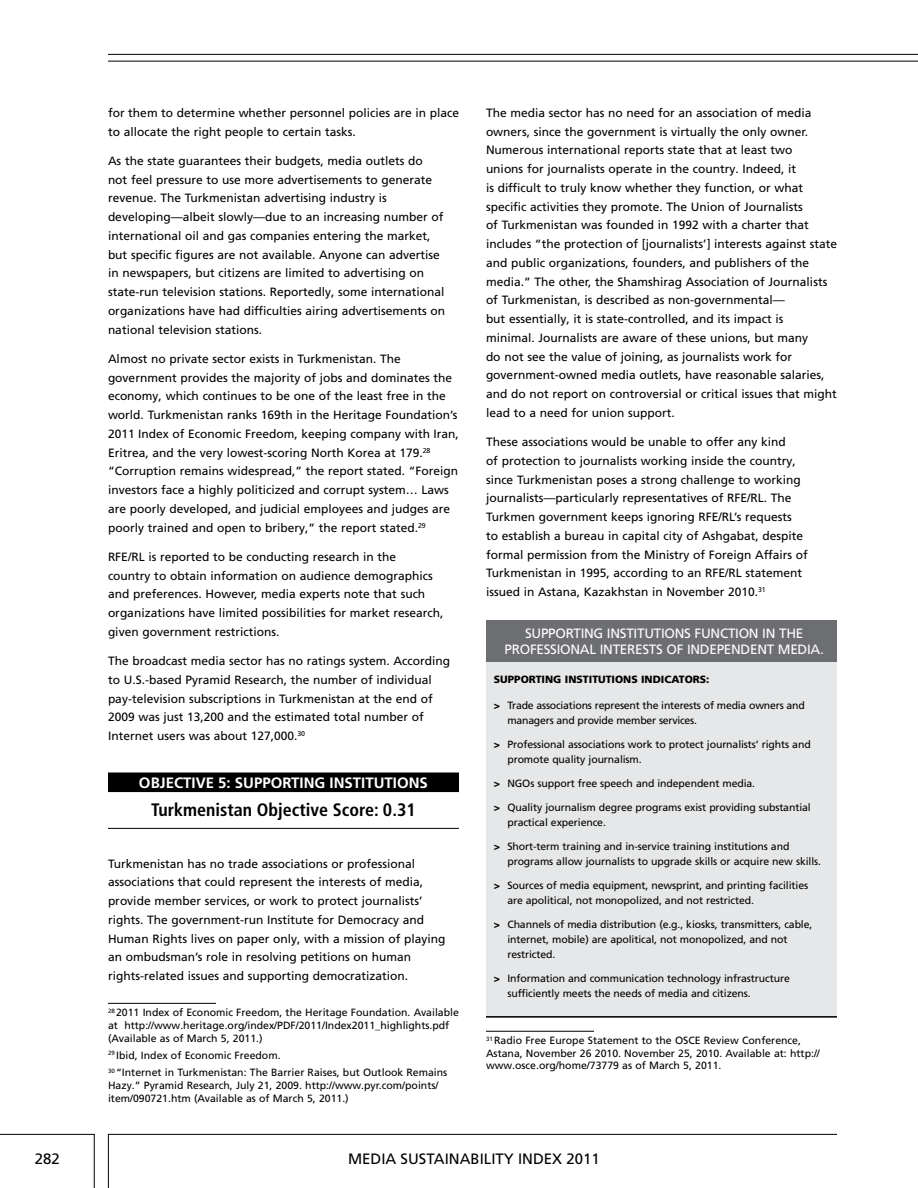
<style>
.page{position:relative;width:918px;height:1188px;background:#fff}
.page>*{position:absolute;margin:0;border:0;box-sizing:border-box;transform-origin:0 0}
.t1{font:700 condensed 18px "Frutiger LT Std";color:#000}
.t2{font:700 15px "Frutiger LT Pro";color:#fff}
.t3{font:15px "Frutiger LT Pro";color:#000}
.t4{font:13.5px/16.5px "Frutiger LT Std";letter-spacing:-.02em;color:#fff;text-align:center}
.t5{font:12px/18.8px "Frutiger LT Pro";color:#000}
.t6{font:10.5px/15px "Frutiger LT Std";letter-spacing:-.01em;color:#000}
.t7{font:10.5px/12.8px "Frutiger LT Pro";color:#000}
.t8{font:900 10.5px "Frutiger LT Std";color:#000}
.s1{font-weight:900}
</style>
<div class="page">
<hr style="left:108px;top:1134px;width:729px;height:1px;background:#000">
<hr style="left:0;top:1134px;width:94px;height:1px;background:#000">
<hr style="left:94px;top:1134px;width:1px;height:54px;background:#000">
<hr style="left:108px;top:1134px;width:1px;height:54px;background:#000">
<hr style="left:108px;top:61px;width:810px;height:1px;background:#000">
<hr style="left:108px;top:54px;width:810px;height:1px;background:#000">
<hr style="left:486px;top:1031px;width:108px;height:1px;background:#000">
<div style="left:108px;top:772px;width:351px;height:16px;background:#000"></div>
<div style="left:108px;top:787px;width:351px;height:5px;background:#000"></div>
<hr style="left:108px;top:828px;width:351px;height:1px;background:#000">
<hr style="left:108px;top:1003px;width:108px;height:1px;background:#000">
<div style="left:486px;top:654px;width:351px;height:363px;background:#e6e7e8"></div>
<div style="left:486px;top:620px;width:351px;height:42px;background:#6d6e71"></div>
<hr style="left:486px;top:1016px;width:351px;height:2px;background:#000">
<p class="t5" style="left:108px;top:104px;width:353px">for them to determine whether personnel policies are in place to allocate the right people to certain tasks.</p>
<p class="t5" style="left:108px;top:152px;width:339px">As the state guarantees their budgets, media outlets do not feel pressure to use more advertisements to generate revenue. The Turkmenistan advertising industry is developing—albeit slowly—due to an increasing number of international oil and gas companies entering the market, but specific figures are not available. Anyone can advertise in newspapers, but citizens are limited to advertising on state-run television stations. Reportedly, some international organizations have had difficulties airing advertisements on national television stations.</p>
<p class="t5" style="left:108px;top:349px;width:352px">Almost no private sector exists in Turkmenistan. The government provides the majority of jobs and dominates the economy, which continues to be one of the least free in the world. Turkmenistan ranks 169th in the Heritage Foundation’s 2011 Index of Economic Freedom, keeping company with Iran, Eritrea, and the very lowest-scoring North Korea at 179.<sup>28 </sup>“Corruption remains widespread,” the report stated. “Foreign investors face a highly politicized and corrupt system… Laws are poorly developed, and judicial employees and judges are poorly trained and open to bribery,” the report stated.<sup>29</sup></p>
<p class="t5" style="left:108px;top:548px;width:337px">RFE/RL is reported to be conducting research in the<br>country to obtain information on audience demographics and preferences. However, media experts note that such organizations have limited possibilities for market research, given government restrictions.</p>
<p class="t5" style="left:108px;top:652px;width:344px">The broadcast media sector has no ratings system. According to U.S.-based Pyramid Research, the number of individual pay-television subscriptions in Turkmenistan at the end of 2009 was just 13,200 and the estimated total number of Internet users was about 127,000.<sup>30</sup></p>
<p class="t2" style="left:139px;top:773px;width:21px">OBJECTIVE</p>
<p class="t2" style="left:218px;top:773px;width:35px">5: SUPPORTING</p>
<p class="t2" style="left:330px;top:773px;width:14px">INSTITUTIONS</p>
<h1 class="t1" style="left:151px;top:799px;width:266px">Turkmenistan Objective Score: 0.31</h1>
<p class="t5" style="left:108px;top:854px;width:339px">Turkmenistan has no trade associations or professional associations that could represent the interests of media, provide member services, or work to protect journalists’ rights. The government-run Institute for Democracy and Human Rights lives on paper only, with a mission of playing an ombudsman’s role in resolving petitions on human rights-related issues and supporting democratization.</p>
<p class="t7" style="left:108px;top:1006px;width:352px"><sup>28</sup> 2011 Index of Economic Freedom, the Heritage Foundation. Available at http://www.heritage.org/index/PDF/2011/Index2011_highlights.pdf (Available as of March 5, 2011.)</p>
<p class="t7" style="left:108px;top:1047px;width:341px;line-height:17.2px"><sup>29</sup> Ibid, Index of Economic Freedom.<br><sup>30</sup> “Internet in Turkmenistan: The Barrier Raises, but Outlook Remains</p>
<p class="t7" style="left:108px;top:1079px;width:332px">Hazy.” Pyramid Research, July 21, 2009. http://www.pyr.com/points/ item/090721.htm (Available as of March 5, 2011.)</p>
<p class="t5" style="left:486px;top:104px;width:353px">The media sector has no need for an association of media owners, since the government is virtually the only owner.<br>Numerous international reports state that at least two<br>unions for journalists operate in the country. Indeed, it<br>is difficult to truly know whether they function, or what specific activities they promote. The Union of Journalists<br>of Turkmenistan was founded in 1992 with a charter that includes “the protection of [journalists’] interests against state and public organizations, founders, and publishers of the media.” The other, the Shamshirag Association of Journalists of Turkmenistan, is described as non-governmental—<br>but essentially, it is state-controlled, and its impact is<br>minimal. Journalists are aware of these unions, but many<br>do not see the value of joining, as journalists work for government-owned media outlets, have reasonable salaries, and do not report on controversial or critical issues that might lead to a need for union support.</p>
<p class="t5" style="left:486px;top:433px;width:323px">These associations would be unable to offer any kind<br>of protection to journalists working inside the country, since Turkmenistan poses a strong challenge to working journalists—particularly representatives of RFE/RL. The Turkmen government keeps ignoring RFE/RL’s requests<br>to establish a bureau in capital city of Ashgabat, despite formal permission from the Ministry of Foreign Affairs of Turkmenistan in 1995, according to an RFE/RL statement issued in Astana, Kazakhstan in November 2010.<sup>31</sup></p>
<p class="t4" style="left:505px;top:625px;width:321px">Supporting institutions function in the professional interests of independent media.</p>
<p class="t8" style="left:494px;top:673px;width:217px">SUPPORTING INSTITUTIONS INDICATORS:</p>
<p class="t6" style="left:507px;top:698px;width:299px;text-indent:-14px"><span class="s1">&gt;</span> Trade associations represent the interests of media owners and managers and provide member services.</p>
<p class="t6" style="left:507px;top:737px;width:305px;text-indent:-14px"><span class="s1">&gt;</span> Professional associations work to protect journalists’ rights and promote quality journalism.</p>
<p class="t6" style="left:494px;top:776px;width:22px"><span class="s1">&gt;</span> NGO</p>
<p class="t6" style="left:530px;top:776px;width:226px">s support free speech and independent media.</p>
<p class="t6" style="left:507px;top:800px;width:305px;text-indent:-14px"><span class="s1">&gt;</span> Quality journalism degree programs exist providing substantial practical experience.</p>
<p class="t6" style="left:507px;top:839px;width:315px;text-indent:-14px"><span class="s1">&gt;</span> Short-term training and in-service training institutions and programs allow journalists to upgrade skills or acquire new skills.</p>
<p class="t6" style="left:507px;top:878px;width:302px;text-indent:-14px"><span class="s1">&gt;</span> Sources of media equipment, newsprint, and printing facilities are apolitical, not monopolized, and not restricted.</p>
<p class="t6" style="left:507px;top:917px;width:307px;text-indent:-14px"><span class="s1">&gt;</span> Channels of media distribution (e.g., kiosks, transmitters, cable, internet, mobile) are apolitical, not monopolized, and not restricted.</p>
<p class="t6" style="left:507px;top:971px;width:284px;text-indent:-14px"><span class="s1">&gt;</span> I nformation and communication technology infrastructure sufficiently meets the needs of media and citizens.</p>
<p class="t7" style="left:486px;top:1034px;width:335px"><sup>31</sup> Radio Free Europe Statement to the OSCE Review Conference,<br>Astana, November 26 2010. November 25, 2010. Available at: http:// www.osce.org/home/73779 as of March 5, 2011.</p>
<p class="t3" style="left:35px;top:1150px;width:27px">282</p>
<p class="t3" style="left:348px;top:1150px;width:253px">MEDIA SUSTAINABILITY INDEX 2011</p>
</div>
